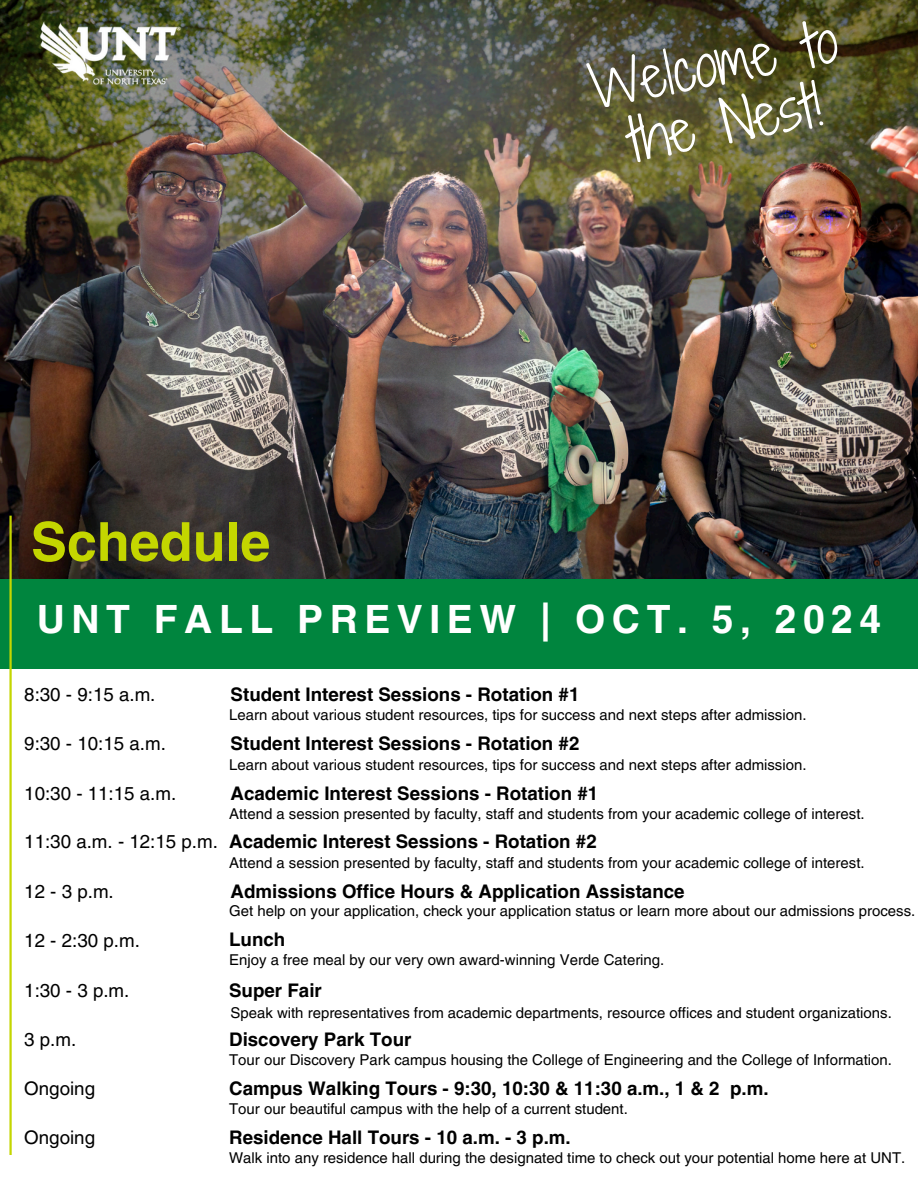
<style>
.page{position:relative;width:918px;height:1188px;background:#fff}
.page>*{position:absolute;margin:0;border:0;box-sizing:border-box;transform-origin:0 0}
.t1{font:56.1px/58.9px "Shadows Into Light Two";color:#fff;text-align:center}
.t2{font:700 53.85px "Helvetica LT Pro";color:#c4d600}
.t3{font:700 39px "Helvetica LT Pro";letter-spacing:.17em;color:#fff}
.t4{font:700 18.75px "Helvetica LT Pro";color:#000}
.t5{font:18.75px "Helvetica LT Pro";color:#000}
.t6{font:15px "Helvetica LT Pro";color:#000}
</style>
<div class="page">
<img style="left:0;top:0;width:918px;height:579px">
<div style="left:0;top:579px;width:918px;height:89px;background:#00853e"></div>
<img style="left:0;top:0;width:241px;height:107px">
<hr style="left:9px;top:516px;width:3px;height:639px;background:#c4d600">
<h1 class="t2" style="left:31px;top:522px;width:241px">Schedule</h1>
<h2 class="t1" style="left:584px;top:59px;width:253px;rotate:-11deg">Welcome to the Nest!</h2>
<p class="t3" style="left:37px;top:605px;width:846px">UNT FALL PREVIEW | OCT. 5, 2024</p>
<p class="t5" style="left:24px;top:688px;width:133px">8:30 - 9:15 a.m.</p>
<h5 class="t4" style="left:231px;top:688px;width:350px">Student Interest Sessions - Rotation #1</h5>
<h4 class="t5" style="left:24px;top:737px;width:143px">9:30 - 10:15 a.m.</h4>
<p class="t4" style="left:231px;top:737px;width:350px">Student Interest Sessions - Rotation #2</p>
<h5 class="t5" style="left:24px;top:787px;width:154px">10:30 - 11:15 a.m.</h5>
<h4 class="t4" style="left:231px;top:787px;width:369px">Academic Interest Sessions - Rotation #1</h4>
<p class="t5" style="left:24px;top:834px;width:195px">11:30 a.m. - 12:15 p.m.</p>
<h5 class="t4" style="left:229px;top:834px;width:369px">Academic Interest Sessions - Rotation #2</h5>
<h4 class="t5" style="left:24px;top:884px;width:91px">12 - 3 p.m.</h4>
<p class="t4" style="left:231px;top:884px;width:456px">Admissions Office Hours &amp; Application Assistance</p>
<h5 class="t5" style="left:24px;top:934px;width:117px">12 - 2:30 p.m.</h5>
<h4 class="t4" style="left:229px;top:933px;width:58px">Lunch</h4>
<p class="t5" style="left:24px;top:983px;width:107px">1:30 - 3 p.m.</p>
<h5 class="t4" style="left:229px;top:983px;width:94px">Super Fair</h5>
<h4 class="t5" style="left:24px;top:1032px;width:54px">3 p.m.</h4>
<p class="t4" style="left:229px;top:1032px;width:184px">Discovery Park Tour</p>
<h4 class="t5" style="left:24px;top:1082px;width:72px">Ongoing</h4>
<h5 class="t4" style="left:229px;top:1082px;width:541px">Campus Walking Tours - 9:30, 10:30 &amp; 11:30 a.m., 1 &amp; 2 p.m.</h5>
<p class="t5" style="left:24px;top:1131px;width:72px">Ongoing</p>
<h5 class="t4" style="left:229px;top:1131px;width:343px">Residence Hall Tours - 10 a.m. - 3 p.m.</h5>
<h4 class="t6" style="left:229px;top:710px;width:579px">Learn about various student resources, tips for success and next steps after admission.</h4>
<p class="t6" style="left:229px;top:759px;width:579px">Learn about various student resources, tips for success and next steps after admission.</p>
<h5 class="t6" style="left:229px;top:808px;width:637px">Attend a session presented by faculty, staff and students from your academic college of interest.</h5>
<h4 class="t6" style="left:229px;top:857px;width:637px">Attend a session presented by faculty, staff and students from your academic college of interest.</h4>
<p class="t6" style="left:229px;top:906px;width:688px">Get help on your application, check your application status or learn more about our admissions process.</p>
<h5 class="t6" style="left:229px;top:954px;width:437px">Enjoy a free meal by our very own award-winning Verde Catering.</h5>
<h4 class="t6" style="left:231px;top:1008px;width:663px">Speak with representatives from academic departments, resource offices and student organizations.</h4>
<p class="t6" style="left:229px;top:1054px;width:664px">Tour our Discovery Park campus housing the College of Engineering and the College of Information.</p>
<h5 class="t6" style="left:229px;top:1103px;width:400px">Tour our beautiful campus with the help of a current student.</h5>
<h4 class="t6" style="left:229px;top:1153px;width:678px">Walk into any residence hall during the designated time to check out your potential home here at UNT.</h4>
</div>
